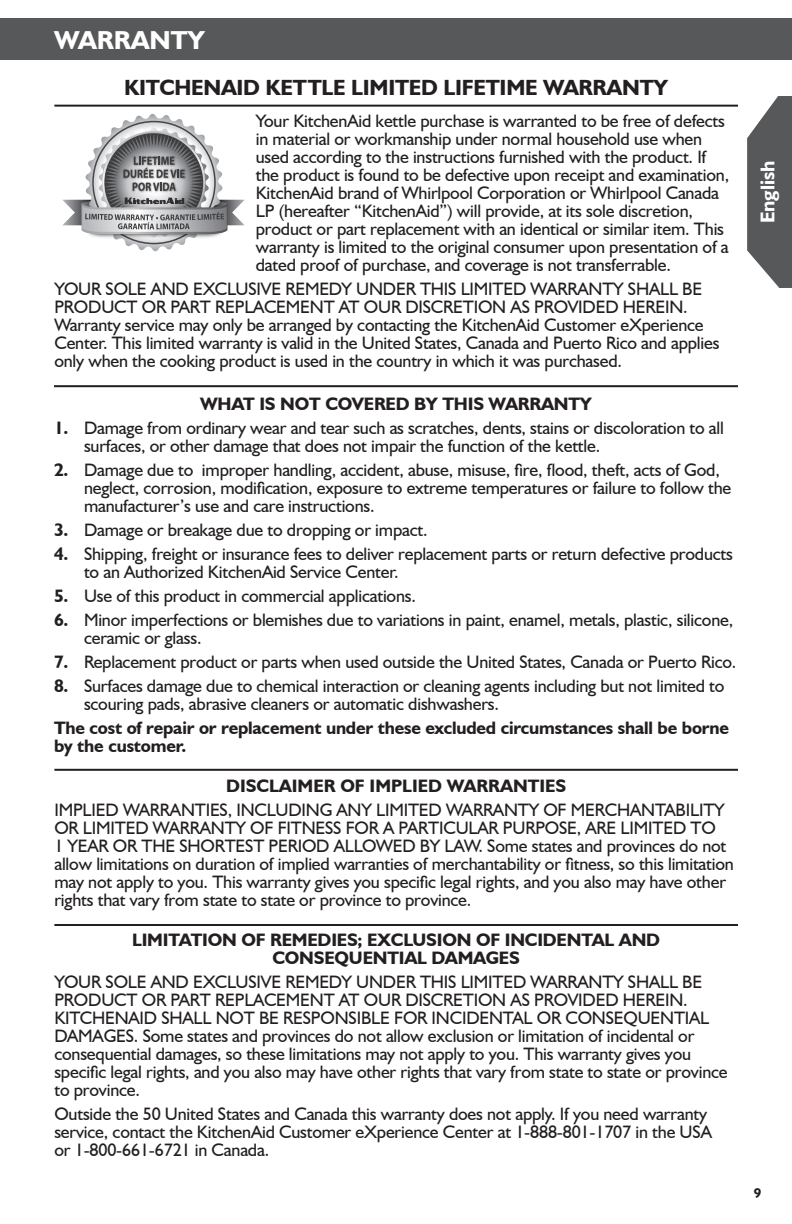
<style>
.page{position:relative;width:792px;height:1224px;background:#fff}
.page>*{position:absolute;margin:0;border:0;box-sizing:border-box;transform-origin:0 0}
.t1{font:700 26px "Humanist 521 BT";color:#fff}
.WARRANTY_Subhead{font:700 22px "Humanist 521 BT";letter-spacing:-.01em;color:#231f20}
.t2{font:700 20px "Humanist 521 BT";color:#fff}
.WHPL_2_Body_Text{font:18px/18px "Humanist 521 BT";letter-spacing:-.01em;color:#231f20}
.WHPL_WTY_3_Numbered{font:18px/18px "Humanist 521 BT";letter-spacing:-.01em;color:#231f20}
.WHPL_WTY_2_Body_Bold{font:700 18px/18px "Humanist 521 BT";letter-spacing:-.01em;color:#231f20;text-align:center}
.WHPL_WTY_3_Numbered-2{font:700 18px/18px "Humanist 521 BT";letter-spacing:-.01em;color:#231f20}
.Body_copy{font:700 18px "Humanist 521 BT";color:#231f20}
.t3{font:700 14px "Humanist 521 BT";color:#231f20}
.s1{font-weight:700}
</style>
<div class="page">
<svg style="left:747px;top:96px;width:45px;height:192px;background:#6f7072"></svg>
<div style="left:0;top:18px;width:792px;height:42px;background:#57585a"></div>
<hr style="left:54px;top:105px;width:684px;height:2px;background:#231f20">
<hr style="left:54px;top:385px;width:684px;height:2px;background:#231f20">
<hr style="left:54px;top:769px;width:684px;height:2px;background:#231f20">
<hr style="left:54px;top:924px;width:684px;height:2px;background:#231f20">
<svg style="left:62px;top:114px;width:183px;height:138px"></svg>
<h1 class="t1" style="left:54px;top:24px;width:152px">WARRANTY</h1>
<p class="WARRANTY_Subhead" style="left:124px;top:74px;width:545px">KITCHENAID KETTLE LIMITED LIFETIME WARRANTY</p>
<p class="WHPL_2_Body_Text" style="left:256px;top:111px;width:475px">Your KitchenAid kettle purchase is warranted to be free of defects in material or workmanship under normal household use when used according to the instructions furnished with the product. If the product is found to be defective upon receipt and examination, KitchenAid brand of Whirlpool Corporation or Whirlpool Canada LP (hereafter “KitchenAid”) will provide, at its sole discretion, product or part replacement with an identical or similar item. This warranty is limited to the original consumer upon presentation of a dated proof of purchase, and coverage is not transferrable.</p>
<p class="WHPL_2_Body_Text" style="left:54px;top:279px;width:667px">YOUR SOLE AND EXCLUSIVE REMEDY UNDER THIS LIMITED WARRANTY SHALL BE PRODUCT OR PART REPLACEMENT AT OUR DISCRETION AS PROVIDED HEREIN.<br>Warranty service may only be arranged by contacting the KitchenAid Customer eXperience Center. This limited warranty is valid in the United States, Canada and Puerto Rico and applies only when the cooking product is used in the country in which it was purchased.</p>
<p class="WHPL_WTY_2_Body_Bold" style="left:200px;top:394px;width:393px">WHAT IS NOT COVERED BY THIS WARRANTY</p>
<p class="WHPL_WTY_3_Numbered" style="left:84px;top:418px;width:641px;text-indent:-30px"><span class="s1">1.</span> Damage from ordinary wear and tear such as scratches, dents, stains or discoloration to all surfaces, or other damage that does not impair the function of the kettle.</p>
<p class="WHPL_WTY_3_Numbered" style="left:84px;top:460px;width:649px;text-indent:-30px"><span class="s1">2.</span> Damage due to improper handling, accident, abuse, misuse, fire, flood, theft, acts of God, neglect, corrosion, modification, exposure to extreme temperatures or failure to follow the manufacturer’s use and care instructions.</p>
<p class="WHPL_WTY_3_Numbered" style="left:54px;top:520px;width:375px"><span class="s1">3.</span> Damage or breakage due to dropping or impact.</p>
<p class="WHPL_WTY_3_Numbered" style="left:84px;top:544px;width:650px;text-indent:-30px"><span class="s1">4.</span> Shipping, freight or insurance fees to deliver replacement parts or return defective products to an Authorized KitchenAid Service Center.</p>
<p class="WHPL_WTY_3_Numbered" style="left:54px;top:586px;width:364px"><span class="s1">5.</span> Use of this product in commercial applications.</p>
<p class="WHPL_WTY_3_Numbered" style="left:84px;top:610px;width:651px;text-indent:-30px"><span class="s1">6.</span> Minor imperfections or blemishes due to variations in paint, enamel, metals, plastic, silicone, ceramic or glass.</p>
<p class="WHPL_WTY_3_Numbered" style="left:54px;top:652px;width:684px"><span class="s1">7.</span> Replacement product or parts when used outside the United States, Canada or Puerto Rico.</p>
<p class="WHPL_WTY_3_Numbered" style="left:84px;top:676px;width:642px;text-indent:-30px"><span class="s1">8.</span> Surfaces damage due to chemical interaction or cleaning agents including but not limited to scouring pads, abrasive cleaners or automatic dishwashers.</p>
<p class="WHPL_WTY_3_Numbered-2" style="left:54px;top:718px;width:676px">The cost of repair or replacement under these excluded circumstances shall be borne by the customer.</p>
<p class="Body_copy" style="left:226px;top:775px;width:342px">DISCLAIMER OF IMPLIED WARRANTIES</p>
<p class="WHPL_2_Body_Text" style="left:54px;top:801px;width:681px">IMPLIED WARRANTIES, INCLUDING ANY LIMITED WARRANTY OF MERCHANTABILITY OR LIMITED WARRANTY OF FITNESS FOR A PARTICULAR PURPOSE, ARE LIMITED TO<br>1 YEAR OR THE SHORTEST PERIOD ALLOWED BY LAW. Some states and provinces do not allow limitations on duration of implied warranties of merchantability or fitness, so this limitation may not apply to you. This warranty gives you specific legal rights, and you also may have other rights that vary from state to state or province to province.</p>
<p class="WHPL_WTY_2_Body_Bold" style="left:132px;top:931px;width:530px">LIMITATION OF REMEDIES; EXCLUSION OF INCIDENTAL AND<br>CONSEQUENTIAL DAMAGES</p>
<p class="WHPL_2_Body_Text" style="left:54px;top:973px;width:675px">YOUR SOLE AND EXCLUSIVE REMEDY UNDER THIS LIMITED WARRANTY SHALL BE PRODUCT OR PART REPLACEMENT AT OUR DISCRETION AS PROVIDED HEREIN.<br>KITCHENAID SHALL NOT BE RESPONSIBLE FOR INCIDENTAL OR CONSEQUENTIAL DAMAGES. Some states and provinces do not allow exclusion or limitation of incidental or consequential damages, so these limitations may not apply to you. This warranty gives you specific legal rights, and you also may have other rights that vary from state to state or province to province.</p>
<p class="WHPL_2_Body_Text" style="left:54px;top:1105px;width:659px">Outside the 50 United States and Canada this warranty does not apply. If you need warranty service, contact the KitchenAid Customer eXperience Center at 1-888-801-1707 in the USA or 1-800-661-6721 in Canada.</p>
<p class="t2" style="left:755px;top:223px;width:64px;rotate:-90deg">English</p>
<p class="t3" style="left:754px;top:1185px;width:9px">9</p>
</div>
